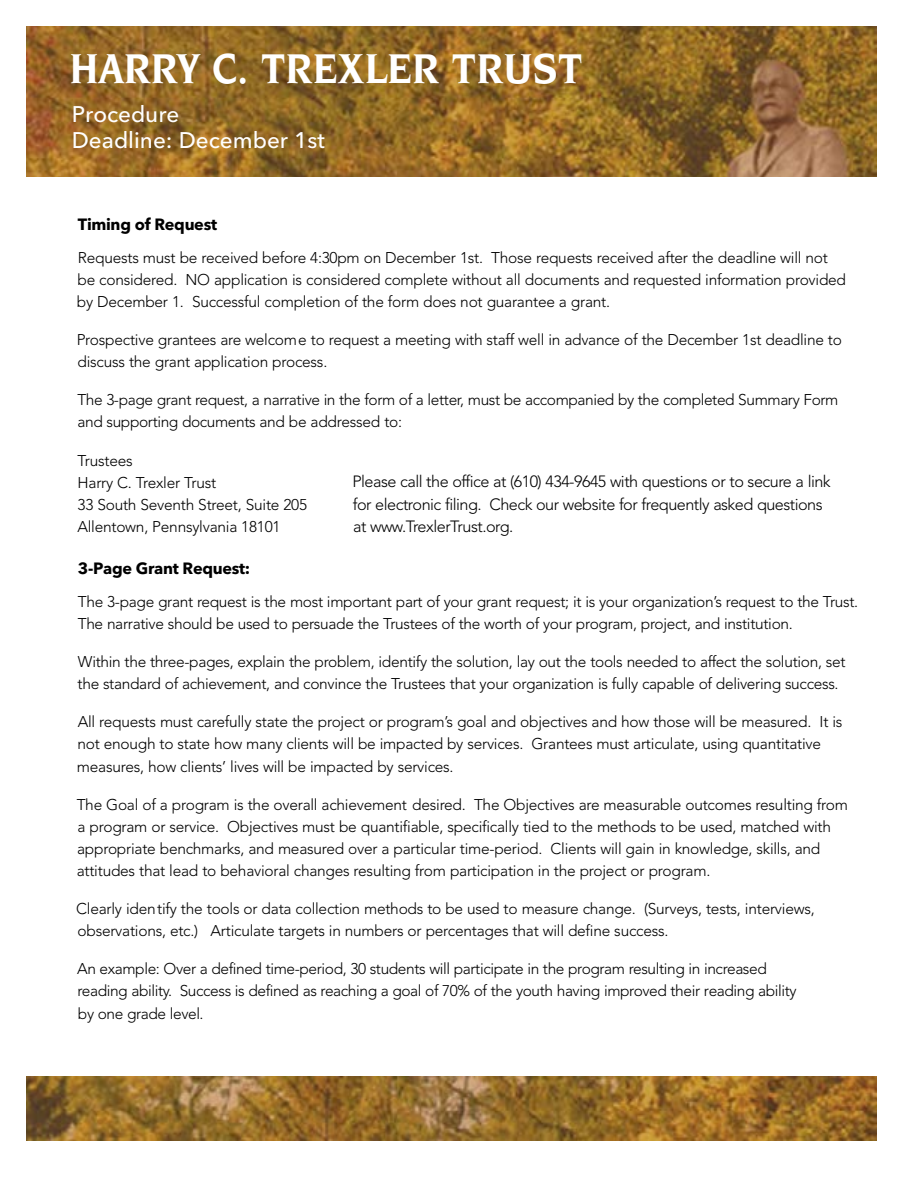
<style>
.page{position:relative;width:918px;height:1188px;background:#fff}
.page>*{position:absolute;margin:0;border:0;box-sizing:border-box;transform-origin:0 0}
.t1{font:700 45.15px "Novarese";color:#fff;scale:.9 1}
.t2{font:500 22.5px/26.5px "Avenir Next";color:#fff}
.t3{font:300 16.2px/22.2px "Avenir";letter-spacing:-.03em;color:#000}
.t4{font:700 16.2px "Avenir Next";letter-spacing:-.02em;color:#000}
.t5{font:300 15.45px/22.2px "Avenir";letter-spacing:-.015em;color:#000}
</style>
<div class="page">
<img style="left:27px;top:27px;width:849px;height:150px">
<img style="left:27px;top:1077px;width:849px;height:63px">
<h1 class="t1" style="left:70px;top:43px;width:572px">HARRY C. TREXLER TRUST</h1>
<h2 class="t2" style="left:72px;top:101px;width:255px">Procedure<br>Deadline: December 1st</h2>
<p class="t4" style="left:78px;top:214px;width:141px">Timing of Request</p>
<p class="t5" style="left:77px;top:246px;width:771px">Requests must be received before 4:30pm on December 1st. Those requests received after the deadline will not be considered. NO application is considered complete without all documents and requested information provided by December 1. Successful completion of the form does not guarantee a grant.</p>
<p class="t5" style="left:77px;top:329px;width:767px">Prospective grantees are welcome to request a meeting with staff well in advance of the December 1st deadline to discuss the grant application process.</p>
<p class="t5" style="left:77px;top:389px;width:763px">The 3-page grant request, a narrative in the form of a letter, must be accompanied by the completed Summary Form and supporting documents and be addressed to:</p>
<p class="t5" style="left:77px;top:449px;width:231px">Trustees<br>Harry C. Trexler Trust<br>33 South Seventh Street, Suite 205<br>Allentown, Pennsylvania 18101</p>
<p class="t4" style="left:78px;top:559px;width:174px">3-Page Grant Request:</p>
<p class="t5" style="left:78px;top:591px;width:782px">The 3-page grant request is the most important part of your grant request; it is your organization’s request to the Trust.<br>The narrative should be used to persuade the Trustees of the worth of your program, project, and institution.</p>
<p class="t5" style="left:78px;top:651px;width:770px">Within the three-pages, explain the problem, identify the solution, lay out the tools needed to affect the solution, set the standard of achievement, and convince the Trustees that your organization is fully capable of delivering success.</p>
<p class="t5" style="left:77px;top:711px;width:767px">All requests must carefully state the project or program’s goal and objectives and how those will be measured. It is not enough to state how many clients will be impacted by services. Grantees must articulate, using quantitative measures, how clients’ lives will be impacted by services.</p>
<p class="t5" style="left:77px;top:793px;width:773px">The Goal of a program is the overall achievement desired. The Objectives are measurable outcomes resulting from a program or service. Objectives must be quantifiable, specifically tied to the methods to be used, matched with appropriate benchmarks, and measured over a particular time-period. Clients will gain in knowledge, skills, and attitudes that lead to behavioral changes resulting from participation in the project or program.</p>
<p class="t5" style="left:76px;top:898px;width:740px">Clearly identify the tools or data collection methods to be used to measure change. (Surveys, tests, interviews, observations, etc.) Articulate targets in numbers or percentages that will define success.</p>
<p class="t5" style="left:77px;top:958px;width:721px">An example: Over a defined time-period, 30 students will participate in the program resulting in increased reading ability. Success is defined as reaching a goal of 70% of the youth having improved their reading ability by one grade level.</p>
<p class="t3" style="left:352px;top:471px;width:480px">Please call the office at (610) 434-9645 with questions or to secure a link for electronic filing. Check our website for frequently asked questions at www.TrexlerTrust.org.</p>
</div>
